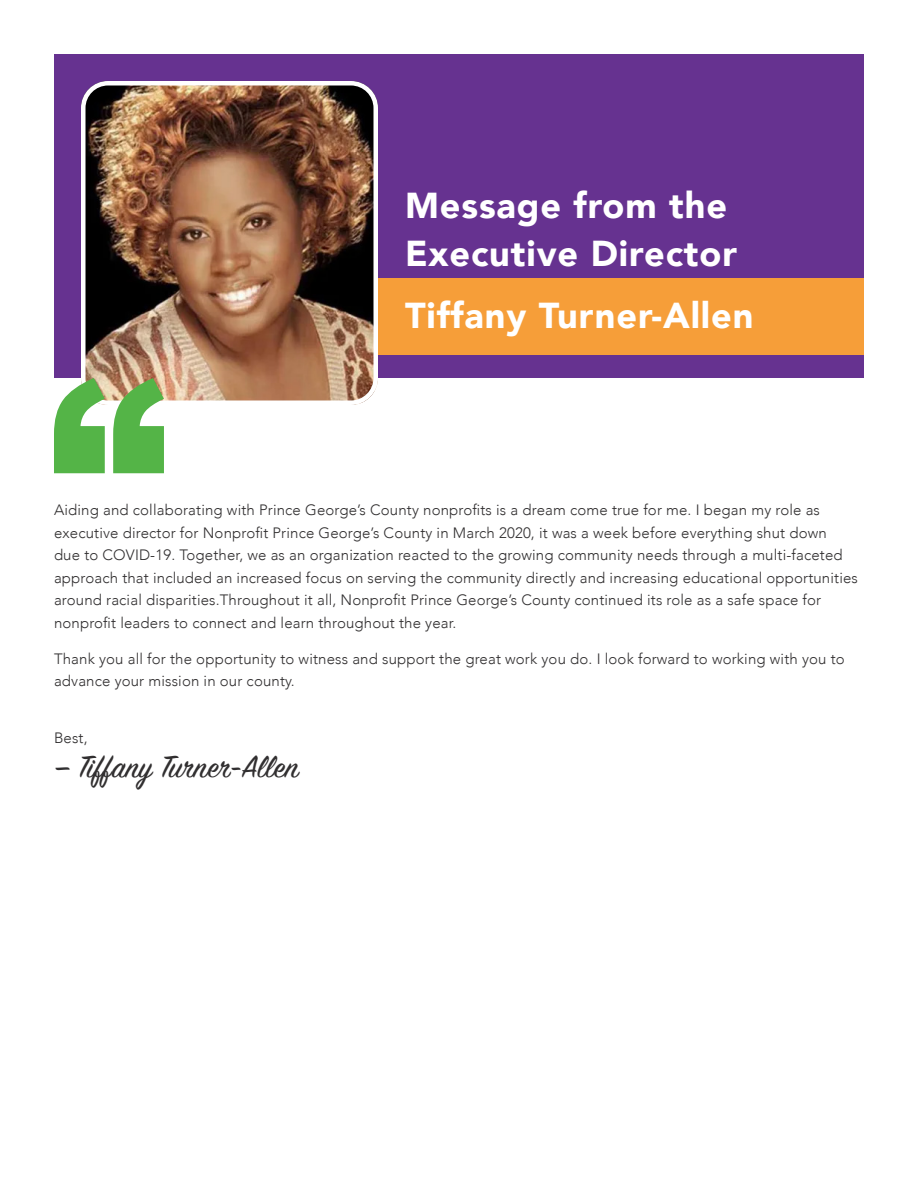
<style>
.page{position:relative;width:918px;height:1188px;background:#fff}
.page>*{position:absolute;margin:0;border:0;box-sizing:border-box;transform-origin:0 0}
.letter_name{font:900 36px/48px "Avenir";letter-spacing:.025em;color:#fff}
.Signature{font:34.5px "Sign Painter House Script";letter-spacing:.01em;color:#312f30}
.Body{font:300 15px/22.5px "Avenir";letter-spacing:.01em;color:#312f30}
</style>
<div class="page">
<div style="left:54px;top:54px;width:810px;height:324px;background:#663290"></div>
<img style="left:86px;top:86px;width:287px;height:314px">
<div style="left:81px;top:81px;width:297px;height:324px;border:4px solid #fff;border-radius:25px"></div>
<div style="left:378px;top:278px;width:486px;height:76px;background:#f69e39"></div>
<svg style="left:54px;top:378px;width:110px;height:95px"></svg>
<h1 class="letter_name" style="left:405px;top:181px;width:333px">Message from the<br>Executive Director</h1>
<p class="letter_name" style="left:405px;top:290px;width:350px">Tiffany Turner-Allen</p>
<p class="Body" style="left:54px;top:499px;width:806px">Aiding and collaborating with Prince George’s County nonprofits is a dream come true for me. I began my role as executive director for Nonprofit Prince George’s County in March 2020, it was a week before everything shut down<br>due to COVID-19. Together, we as an organization reacted to the growing community needs through a multi-faceted approach that included an increased focus on serving the community directly and increasing educational opportunities around racial disparities.Throughout it all, Nonprofit Prince George’s County continued its role as a safe space for nonprofit leaders to connect and learn throughout the year.</p>
<p class="Body" style="left:54px;top:647px;width:792px">Thank you all for the opportunity to witness and support the great work you do. I look forward to working with you to advance your mission in our county.</p>
<p class="Body" style="left:54px;top:726px;width:35px">Best,</p>
<p class="Signature" style="left:54px;top:746px;width:246px">— Tiffany Turner-Allen</p>
</div>
